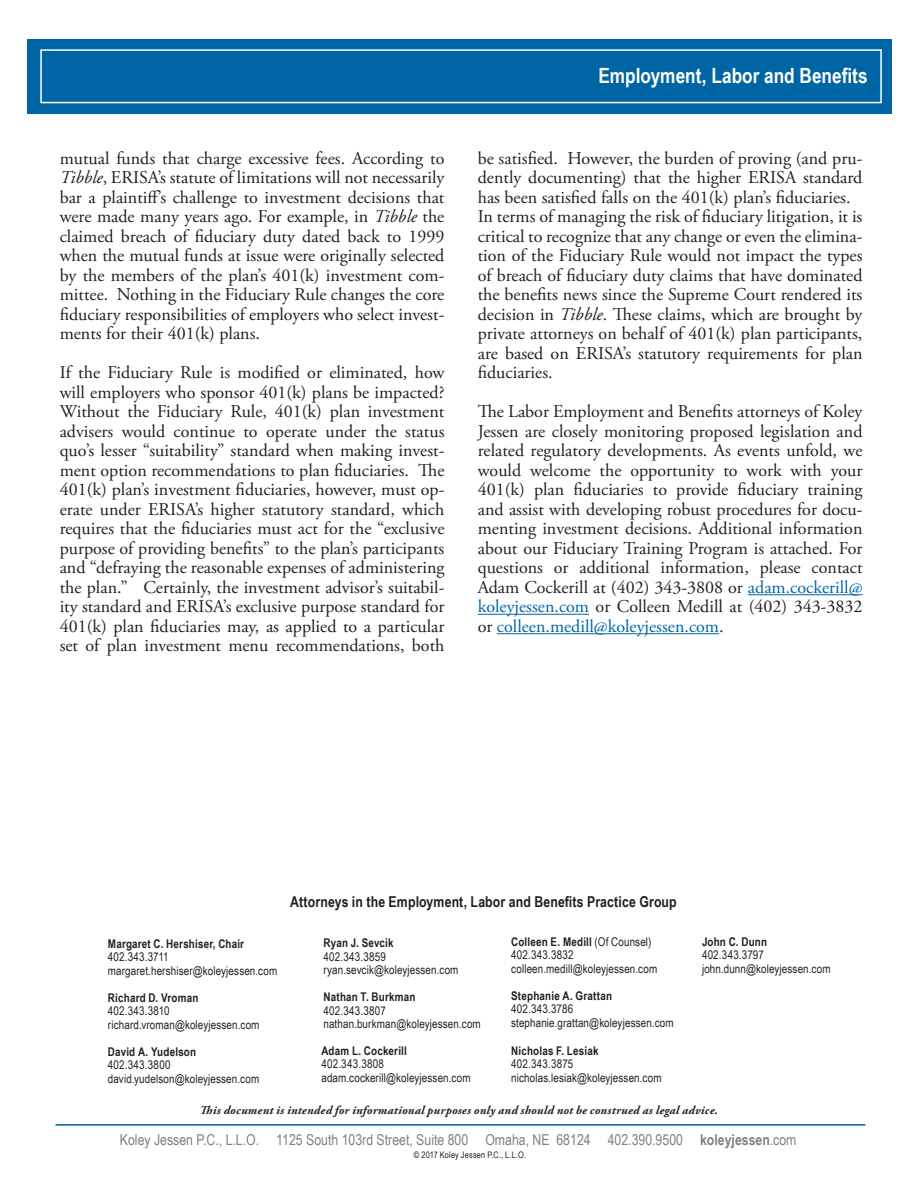
<style>
.page{position:relative;width:918px;height:1188px;background:#fff}
.page>*{position:absolute;margin:0;border:0;box-sizing:border-box;transform-origin:0 0}
.Credit_Line{font:700 21px "Arial Narrow";color:#fff}
.t1{font:18px/19.5px "Adobe Garamond Pro";color:#231f20;text-align:justify}
.t2{font:15px "Arial Narrow";color:#808083}
.Credit_Line-2{font:700 15px "Arial Narrow";letter-spacing:.01em;color:#231f20}
.Credit_Line-3{font:12px "Arial Narrow";letter-spacing:.01em;color:#231f20}
.Credit_Line-4{font:700 12px "Arial Narrow";letter-spacing:.015em;color:#231f20}
.Headline{font:italic 700 12px "Adobe Garamond Pro";letter-spacing:.025em;color:#231f20}
.t3{font:9px "Arial Narrow";letter-spacing:.02em;color:#231f20}
.s1{font-style:italic}
.s2{color:#0065a4}
.s3{font-weight:400}
.s4{font-weight:700}
</style>
<div class="page">
<hr style="left:748px;top:594px;width:115px;height:1px;background:#0065a4">
<hr style="left:478px;top:614px;width:111px;height:1px;background:#0065a4">
<hr style="left:497px;top:633px;width:222px;height:1px;background:#0065a4">
<hr style="left:56px;top:1124px;width:809px;height:2px;background:#0065a4">
<div style="left:28px;top:39px;width:864px;height:75px;background:#0065a4"></div>
<div style="left:40px;top:49px;width:842px;height:54px;border:2px solid #fff"></div>
<p class="t1" style="left:60px;top:149px;width:386px">mutual funds that charge excessive fees. According to <span class="s1">Tibble</span>, ERISA’s statute of limitations will not necessarily bar a plaintiff’s challenge to investment decisions that were made many years ago. For example, in <span class="s1">Tibble</span> the claimed breach of fiduciary duty dated back to 1999 when the mutual funds at issue were originally selected by the members of the plan’s 401(k) investment com&shy;mittee. Nothing in the Fiduciary Rule changes the core fiduciary responsibilities of employers who select invest&shy;ments for their 401(k) plans.</p>
<p class="t1" style="left:60px;top:364px;width:386px">If the Fiduciary Rule is modified or eliminated, how will employers who sponsor 401(k) plans be impacted?<br>Without the Fiduciary Rule, 401(k) plan investment advisers would continue to operate under the status quo’s lesser “suitability” standard when making invest&shy;ment option recommendations to plan fiduciaries. The 401(k) plan’s investment fiduciaries, however, must op&shy;erate under ERISA’s higher statutory standard, which requires that the fiduciaries must act for the “exclusive purpose of providing benefits” to the plan’s participants and “defraying the reasonable expenses of administering the plan.” Certainly, the investment advisor’s suitabil&shy;ity standard and ERISA’s exclusive purpose standard for 401(k) plan fiduciaries may, as applied to a particular set of plan investment menu recommendations, both</p>
<p class="Credit_Line" style="left:598px;top:60px;width:271px">Employment, Labor and Benefits</p>
<p class="t1" style="left:478px;top:149px;width:386px">be satisfied. However, the burden of proving (and pru&shy;dently documenting) that the higher ERISA standard has been satisfied falls on the 401(k) plan’s fiduciaries.</p>
<p class="t1" style="left:478px;top:208px;width:386px">In terms of managing the risk of fiduciary litigation, it is critical to recognize that any change or even the elimina&shy;tion of the Fiduciary Rule would not impact the types of breach of fiduciary duty claims that have dominated the benefits news since the Supreme Court rendered its decision in <span class="s1">Tibble</span>. These claims, which are brought by private attorneys on behalf of 401(k) plan participants, are based on ERISA’s statutory requirements for plan fiduciaries.</p>
<p class="t1" style="left:478px;top:403px;width:386px">The Labor Employment and Benefits attorneys of Koley Jessen are closely monitoring proposed legislation and related regulatory developments. As events unfold, we would welcome the opportunity to work with your 401(k) plan fiduciaries to provide fiduciary training and assist with developing robust procedures for docu&shy;menting investment decisions. Additional information about our Fiduciary Training Program is attached. For questions or additional information, please contact Adam Cockerill at (402) 343-3808 or <span class="s2">adam.cockerill@ koleyjessen.com</span> or Colleen Medill at (402) 343-3832 or <span class="s2">colleen.medill@koleyjessen.com</span>.</p>
<p class="Credit_Line-4" style="left:108px;top:934px;width:138px">Margaret C. Hershiser, Chair</p>
<p class="Credit_Line-3" style="left:108px;top:948px;width:62px">402.343.3711</p>
<p class="Credit_Line-3" style="left:108px;top:962px;width:171px">margaret.hershiser@koleyjessen.com</p>
<p class="Credit_Line-4" style="left:108px;top:988px;width:92px">Richard D. Vroman</p>
<p class="Credit_Line-3" style="left:108px;top:1002px;width:63px">402.343.3810</p>
<p class="Credit_Line-3" style="left:108px;top:1016px;width:153px">richard.vroman@koleyjessen.com</p>
<p class="Credit_Line-4" style="left:108px;top:1042px;width:90px">David A. Yudelson</p>
<p class="Credit_Line-3" style="left:108px;top:1056px;width:64px">402.343.3800</p>
<p class="Credit_Line-3" style="left:108px;top:1070px;width:153px">david.yudelson@koleyjessen.com</p>
<p class="Credit_Line-2" style="left:290px;top:890px;width:388px">Attorneys in the Employment, Labor and Benefits Practice Group</p>
<p class="Credit_Line-4" style="left:324px;top:934px;width:72px">Ryan J. Sevcik</p>
<p class="Credit_Line-3" style="left:324px;top:947px;width:64px">402.343.3859</p>
<p class="Credit_Line-3" style="left:324px;top:961px;width:136px">ryan.sevcik@koleyjessen.com</p>
<p class="Credit_Line-4" style="left:324px;top:988px;width:93px">Nathan T. Burkman</p>
<p class="Credit_Line-3" style="left:324px;top:1001px;width:64px">402.343.3807</p>
<p class="Credit_Line-3" style="left:324px;top:1015px;width:159px">nathan.burkman@koleyjessen.com</p>
<p class="Credit_Line-4" style="left:321px;top:1042px;width:87px">Adam L. Cockerill</p>
<p class="Credit_Line-3" style="left:321px;top:1055px;width:64px">402.343.3808</p>
<p class="Credit_Line-3" style="left:321px;top:1069px;width:151px">adam.cockerill@koleyjessen.com</p>
<p class="Credit_Line-4" style="left:511px;top:932px;width:142px">Colleen E. Medill <span class="s3">(Of Counsel)</span></p>
<p class="Credit_Line-3" style="left:511px;top:946px;width:64px">402.343.3832</p>
<p class="Credit_Line-3" style="left:511px;top:960px;width:148px">colleen.medill@koleyjessen.com</p>
<p class="Credit_Line-4" style="left:511px;top:986px;width:102px">Stephanie A. Grattan</p>
<p class="Credit_Line-3" style="left:511px;top:1000px;width:64px">402.343.3786</p>
<p class="Credit_Line-3" style="left:511px;top:1014px;width:164px">stephanie.grattan@koleyjessen.com</p>
<p class="Credit_Line-4" style="left:511px;top:1042px;width:89px">Nicholas F. Lesiak</p>
<p class="Credit_Line-3" style="left:511px;top:1055px;width:63px">402.343.3875</p>
<p class="Credit_Line-3" style="left:511px;top:1069px;width:152px">nicholas.lesiak@koleyjessen.com</p>
<p class="Credit_Line-4" style="left:702px;top:932px;width:67px">John C. Dunn</p>
<p class="Credit_Line-3" style="left:702px;top:946px;width:63px">402.343.3797</p>
<p class="Credit_Line-3" style="left:702px;top:960px;width:130px">john.dunn@koleyjessen.com</p>
<p class="Headline" style="left:200px;top:1104px;width:520px">This document is intended for informational purposes only and should not be construed as legal advice.</p>
<p class="t2" style="left:120px;top:1128px;width:678px">Koley Jessen P.C., L.L.O. 1125 South 103rd Street, Suite 800 Omaha, NE 68124 402.390.9500 <span class="s4">koleyjessen</span>.com</p>
<p class="t3" style="left:414px;top:1148px;width:114px">© 2017 Koley Jessen P.C., L.L.O.</p>
</div>
